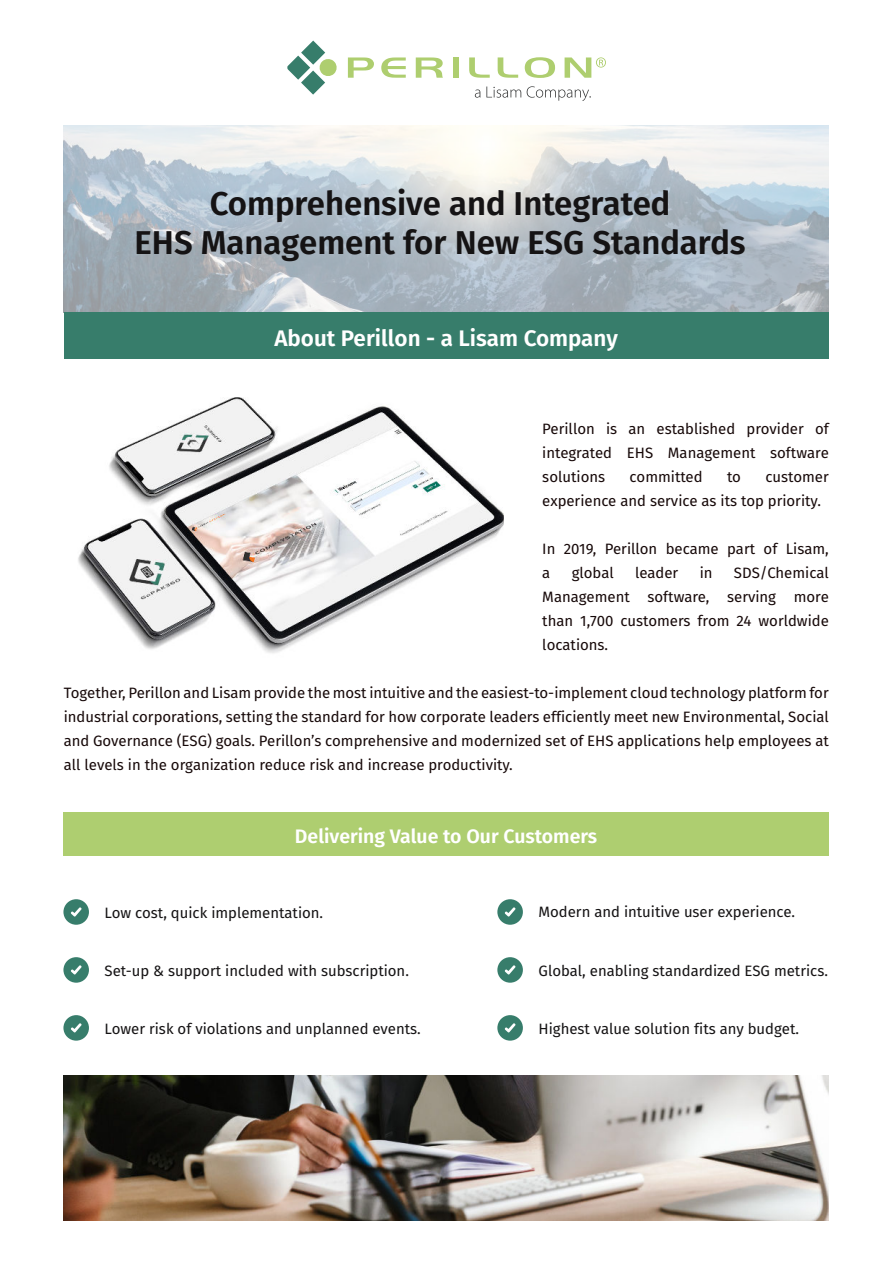
<style>
.page{position:relative;width:893px;height:1263px;background:#fff}
.page>*{position:absolute;margin:0;border:0;box-sizing:border-box;transform-origin:0 0}
.t1{font:600 33px/39.6px "Fira Sans";color:#151314;text-align:center}
.t2{font:600 22.5px "Fira Sans";color:#fff}
.t3{font:600 19.5px "Fira Sans";color:#fff}
.t4{font:15px/24px "Fira Sans";color:#170909;text-align:justify}
.t5{font:15px "Fira Sans";color:#151314}
</style>
<div class="page">
<svg style="left:475px;top:89px;width:5px;height:9px"></svg>
<svg style="left:486px;top:87px;width:35px;height:11px"></svg>
<svg style="left:527px;top:86px;width:64px;height:15px"></svg>
<svg style="left:287px;top:41px;width:50px;height:54px"></svg>
<svg style="left:348px;top:57px;width:26px;height:21px"></svg>
<svg style="left:381px;top:57px;width:25px;height:21px"></svg>
<svg style="left:416px;top:57px;width:27px;height:21px"></svg>
<div style="left:453px;top:57px;width:5px;height:21px;background:#aece6f"></div>
<svg style="left:469px;top:57px;width:21px;height:21px"></svg>
<svg style="left:498px;top:57px;width:20px;height:21px"></svg>
<svg style="left:525px;top:57px;width:30px;height:21px"></svg>
<svg style="left:565px;top:57px;width:41px;height:21px"></svg>
<svg style="left:64px;top:125px;width:765px;height:187px"></svg>
<div style="left:64px;top:312px;width:764px;height:47px;background:#377d6b"></div>
<div style="left:63px;top:812px;width:766px;height:44px;background:#aece70"></div>
<img style="left:78px;top:397px;width:425px;height:256px">
<div style="left:63px;top:899px;width:26px;height:26px;background:#377d6b;border-radius:50%"></div>
<div style="left:497px;top:899px;width:26px;height:26px;background:#377d6b;border-radius:50%"></div>
<div style="left:63px;top:957px;width:26px;height:26px;background:#377d6b;border-radius:50%"></div>
<div style="left:497px;top:957px;width:26px;height:26px;background:#377d6b;border-radius:50%"></div>
<div style="left:63px;top:1015px;width:26px;height:26px;background:#377d6b;border-radius:50%"></div>
<div style="left:497px;top:1015px;width:26px;height:26px;background:#377d6b;border-radius:50%"></div>
<svg style="left:71px;top:907px;width:11px;height:9px"></svg>
<svg style="left:505px;top:907px;width:10px;height:9px"></svg>
<svg style="left:71px;top:965px;width:11px;height:9px"></svg>
<svg style="left:505px;top:965px;width:10px;height:9px"></svg>
<svg style="left:71px;top:1023px;width:11px;height:9px"></svg>
<svg style="left:505px;top:1023px;width:10px;height:9px"></svg>
<img style="left:64px;top:1076px;width:765px;height:144px">
<h1 class="t1" style="left:135px;top:183px;width:613px">Comprehensive and Integrated<br>EHS Management for New ESG Standards</h1>
<h2 class="t2" style="left:274px;top:323px;width:345px">About Perillon - a Lisam Company</h2>
<p class="t4" style="left:542px;top:417px;width:288px">Perillon is an established provider of integrated EHS Management software solutions</p>
<p class="t4" style="left:630px;top:465px;width:74px">committed</p>
<p class="t4" style="left:727px;top:465px;width:15px">to</p>
<p class="t4" style="left:542px;top:465px;width:288px;text-indent:223px">customer experience and service as its top priority.</p>
<p class="t4" style="left:542px;top:537px;width:288px">In 2019, Perillon became part of Lisam, a</p>
<p class="t4" style="left:542px;top:561px;width:288px;text-indent:191px">SDS/Chemical Management software, serving more than 1,700 customers from 24 worldwide locations.</p>
<p class="t4" style="left:64px;top:681px;width:767px">Together, Perillon and Lisam provide the most intuitive and the easiest-to-implement cloud technology platform for industrial corporations, setting the standard for how corporate leaders efficiently meet new Environmental, Social and Governance (ESG) goals. Perillon’s comprehensive and modernized set of EHS applications help employees at all levels in the organization reduce risk and increase productivity.</p>
<p class="t4" style="left:572px;top:561px;width:44px">global</p>
<p class="t4" style="left:635px;top:561px;width:45px">leader</p>
<p class="t4" style="left:700px;top:561px;width:14px">in</p>
<h3 class="t3" style="left:295px;top:823px;width:304px">Delivering Value to Our Customers</h3>
<p class="t5" style="left:105px;top:902px;width:220px">Low cost, quick implementation.</p>
<p class="t5" style="left:539px;top:901px;width:258px">Modern and intuitive user experience.</p>
<p class="t5" style="left:105px;top:960px;width:306px">Set-up &amp; support included with subscription.</p>
<p class="t5" style="left:105px;top:1018px;width:318px">Lower risk of violations and unplanned events.</p>
<p class="t5" style="left:539px;top:960px;width:291px">Global, enabling standardized ESG metrics.</p>
<p class="t5" style="left:539px;top:1018px;width:262px">Highest value solution fits any budget.</p>
</div>
